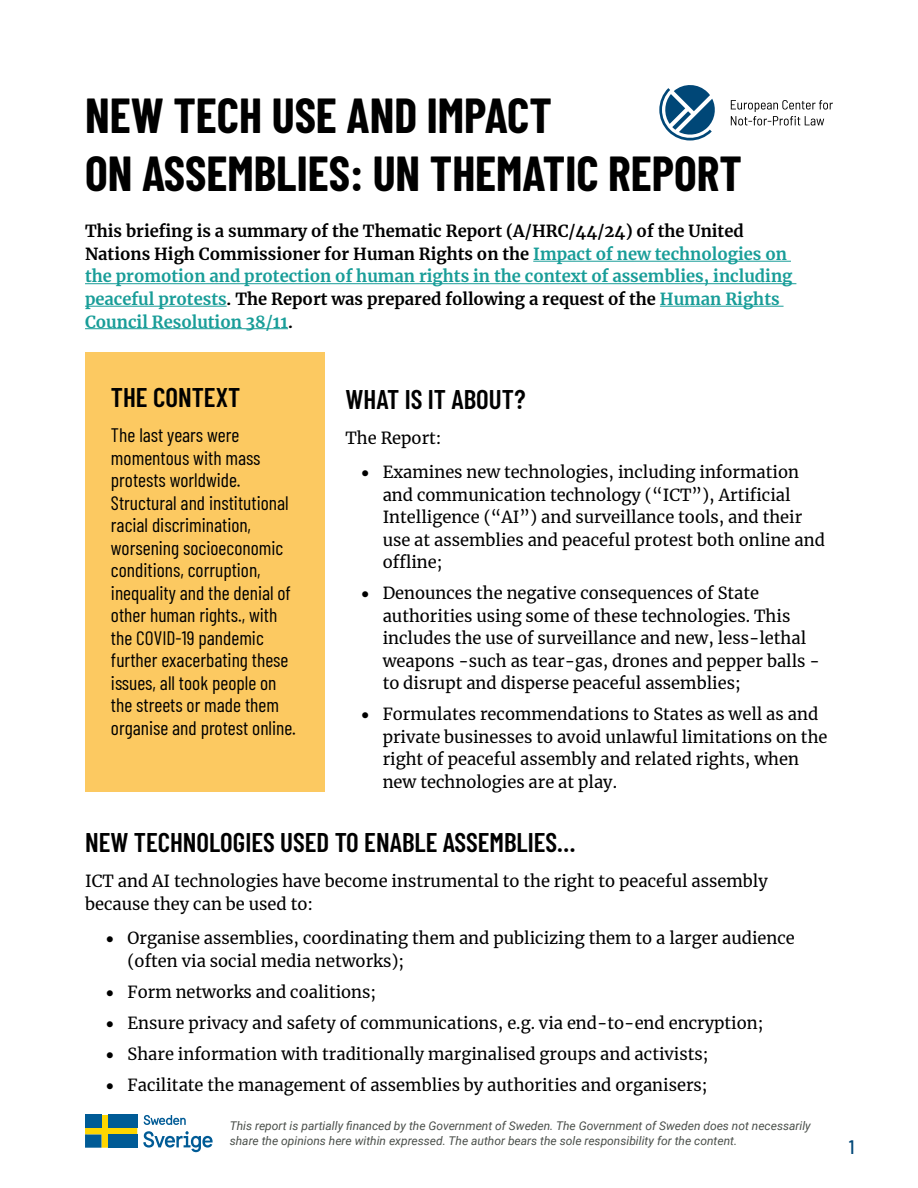
<style>
.page{position:relative;width:918px;height:1188px;background:#fff}
.page>*{position:absolute;margin:0;border:0;box-sizing:border-box;transform-origin:0 0}
.t1{font:700 48px/57.6px "Barlow Condensed";color:#000}
.t2{font:600 27px "Barlow Condensed";color:#000}
.t3{font:19.5px/22.5px "Barlow Condensed";color:#000}
.t4{font:500 19.5px "Barlow Condensed";color:#004777}
.t5{font:16.5px/22.5px "Merriweather";color:#000}
.t6{font:700 16.5px/22.5px "Merriweather";color:#000}
.t7{font:italic 12px/14.4px "Roboto";color:#4a4f4a}
.s1{color:#189d98}
</style>
<div class="page">
<hr style="left:533px;top:261px;width:258px;height:1px;background:#189d98">
<hr style="left:85px;top:283px;width:711px;height:1px;background:#189d98">
<hr style="left:85px;top:306px;width:142px;height:1px;background:#189d98">
<hr style="left:660px;top:306px;width:124px;height:1px;background:#189d98">
<hr style="left:85px;top:328px;width:203px;height:1px;background:#189d98">
<div style="left:85px;top:352px;width:239px;height:440px;background:#fcc961"></div>
<svg style="left:731px;top:100px;width:102px;height:26px"></svg>
<svg style="left:659px;top:85px;width:56px;height:56px"></svg>
<svg style="left:85px;top:1115px;width:52px;height:33px"></svg>
<div style="left:85px;top:1115px;width:16px;height:13px;background:#005b96"></div>
<div style="left:108px;top:1135px;width:29px;height:13px;background:#005b96"></div>
<div style="left:108px;top:1115px;width:29px;height:13px;background:#005b96"></div>
<svg style="left:144px;top:1115px;width:42px;height:10px"></svg>
<svg style="left:143px;top:1131px;width:70px;height:21px"></svg>
<h1 class="t1" style="left:85px;top:84px;width:650px">NEW TECH USE AND IMPACT<br>ON ASSEMBLIES: UN THEMATIC REPORT</h1>
<p class="t6" style="left:85px;top:220px;width:709px">This briefing is a summary of the Thematic Report (A/HRC/44/24) of the United Nations High Commissioner for Human Rights on the <span class="s1">Impact of new technologies on the promotion and protection of human rights in the context of assemblies, including peaceful protests</span>. The Report was prepared following a request of the <span class="s1">Human Rights Council Resolution 38/11</span>.</p>
<h2 class="t2" style="left:111px;top:378px;width:131px">THE CONTEXT</h2>
<p class="t3" style="left:111px;top:422px;width:186px">The last years were momentous with mass protests worldwide.<br>Structural and institutional racial discrimination, worsening socioeconomic conditions, corruption, inequality and the denial of other human rights., with the COVID-19 pandemic further exacerbating these issues, all took people on the streets or made them organise and protest online.</p>
<h2 class="t2" style="left:346px;top:380px;width:182px">WHAT IS IT ABOUT?</h2>
<p class="t5" style="left:346px;top:426px;width:98px">The Report:</p>
<p class="t5" style="left:383px;top:461px;width:444px;text-indent:-21px">• Examines new technologies, including information and communication technology (“ICT”), Artificial Intelligence (“AI”) and surveillance tools, and their use at assemblies and peaceful protest both online and offline;</p>
<p class="t5" style="left:383px;top:582px;width:439px;text-indent:-21px">• Denounces the negative consequences of State authorities using some of these technologies. This includes the use of surveillance and new, less-lethal weapons -such as tear-gas, drones and pepper balls - to disrupt and disperse peaceful assemblies;</p>
<p class="t5" style="left:383px;top:703px;width:446px;text-indent:-21px">• Formulates recommendations to States as well as and private businesses to avoid unlawful limitations on the right of peaceful assembly and related rights, when new technologies are at play.</p>
<h2 class="t2" style="left:85px;top:823px;width:492px">NEW TECHNOLOGIES USED TO ENABLE ASSEMBLIES…</h2>
<p class="t5" style="left:85px;top:869px;width:684px">ICT and AI technologies have become instrumental to the right to peaceful assembly because they can be used to:</p>
<p class="t5" style="left:128px;top:926px;width:669px;text-indent:-21px">• Organise assemblies, coordinating them and publicizing them to a larger audience (often via social media networks);</p>
<p class="t5" style="left:106px;top:980px;width:271px">• Form networks and coalitions;</p>
<p class="t5" style="left:106px;top:1011px;width:659px">• Ensure privacy and safety of communications, e.g. via end-to-end encryption;</p>
<p class="t5" style="left:106px;top:1042px;width:604px">• Share information with traditionally marginalised groups and activists;</p>
<p class="t5" style="left:106px;top:1073px;width:603px">• Facilitate the management of assemblies by authorities and organisers;</p>
<p class="t7" style="left:230px;top:1118px;width:583px">This report is partially financed by the Government of Sweden. The Government of Sweden does not necessarily share the opinions here within expressed. The author bears the sole responsibility for the content.</p>
<p class="t4" style="left:849px;top:1133px;width:7px">1</p>
</div>
